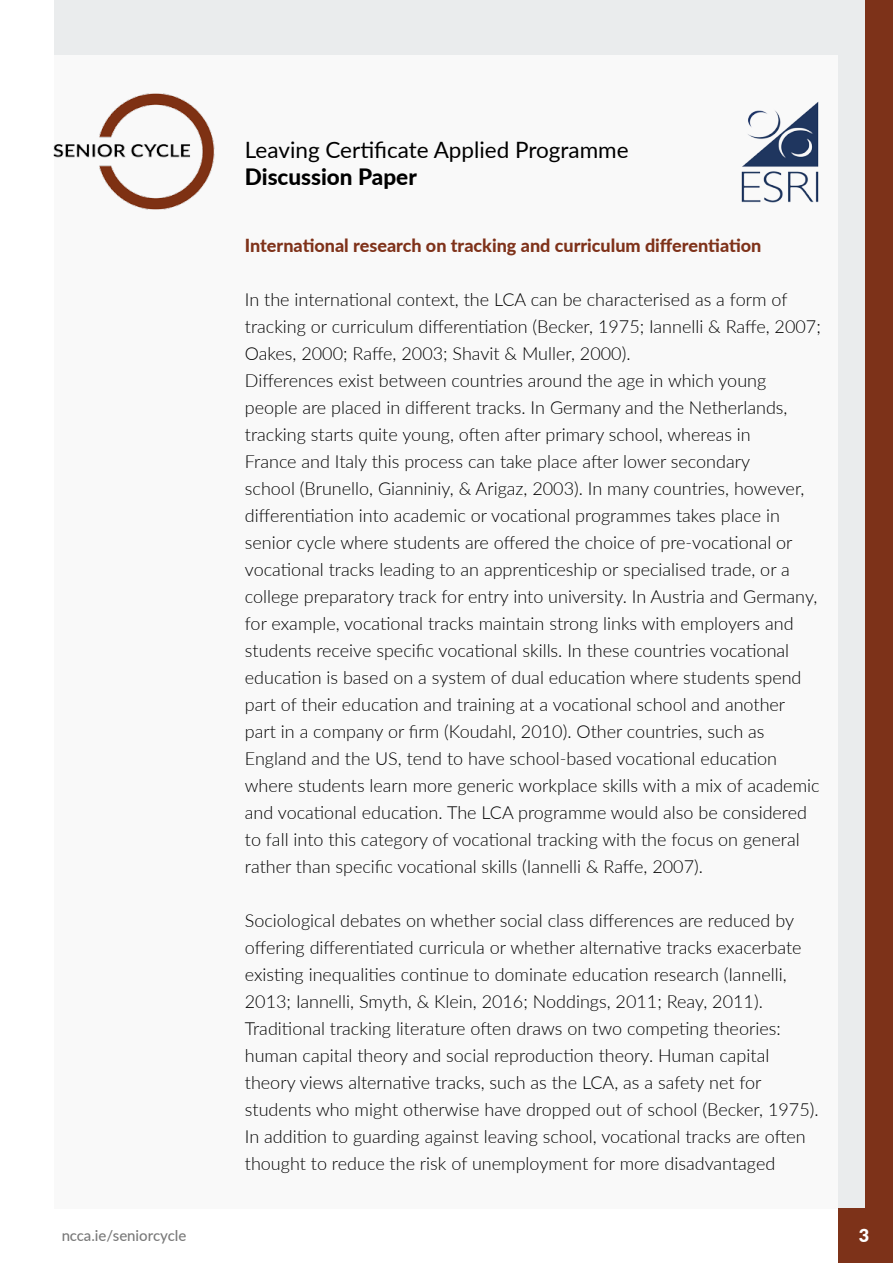
<style>
.page{position:relative;width:893px;height:1263px;background:#fff}
.page>*{position:absolute;margin:0;border:0;box-sizing:border-box;transform-origin:0 0}
.t1{font:22.5px "Lato";color:#000}
.t2{font:800 22.5px "Lato";color:#000}
.t3{font:300 18px/27px "Lato";color:#000}
.t4{font:800 18px "Lato";color:#7f321a}
.t5{font:900 18px "Lato";color:#fff}
.t6{font:500 15px "Lato";color:#000}
</style>
<div class="page">
<div style="left:54px;top:0;width:812px;height:1209px;background:#eaeced"></div>
<div style="left:34px;top:55px;width:804px;height:1161px;background:#fff"></div>
<div style="left:866px;top:0;width:27px;height:1263px;background:#7d3219"></div>
<div style="left:838px;top:1209px;width:55px;height:54px;background:#7d3219"></div>
<img style="left:53px;top:93px;width:162px;height:117px">
<img style="left:741px;top:101px;width:78px;height:102px">
<p class="t6" style="left:61px;top:1224px;width:127px">ncca.ie/seniorcycle</p>
<p class="t1" style="left:245px;top:134px;width:385px">Leaving Certificate Applied Programme</p>
<p class="t2" style="left:245px;top:160px;width:173px">Discussion Paper</p>
<p class="t4" style="left:245px;top:232px;width:518px">International research on tracking and curriculum differentiation</p>
<p class="t3" style="left:245px;top:285px;width:577px">In the international context, the LCA can be characterised as a form of tracking or curriculum differentiation (Becker, 1975; Iannelli &amp; Raffe, 2007; Oakes, 2000; Raffe, 2003; Shavit &amp; Muller, 2000).<br>Differences exist between countries around the age in which young people are placed in different tracks. In Germany and the Netherlands, tracking starts quite young, often after primary school, whereas in<br>France and Italy this process can take place after lower secondary<br>school (Brunello, Gianniniy, &amp; Arigaz, 2003). In many countries, however, differentiation into academic or vocational programmes takes place in senior cycle where students are offered the choice of pre-vocational or vocational tracks leading to an apprenticeship or specialised trade, or a college preparatory track for entry into university. In Austria and Germany, for example, vocational tracks maintain strong links with employers and students receive specific vocational skills. In these countries vocational education is based on a system of dual education where students spend part of their education and training at a vocational school and another part in a company or firm (Koudahl, 2010). Other countries, such as England and the US, tend to have school-based vocational education where students learn more generic workplace skills with a mix of academic and vocational education. The LCA programme would also be considered to fall into this category of vocational tracking with the focus on general rather than specific vocational skills (Iannelli &amp; Raffe, 2007).</p>
<p class="t3" style="left:245px;top:906px;width:575px">Sociological debates on whether social class differences are reduced by offering differentiated curricula or whether alternative tracks exacerbate existing inequalities continue to dominate education research (Iannelli, 2013; Iannelli, Smyth, &amp; Klein, 2016; Noddings, 2011; Reay, 2011).<br>Traditional tracking literature often draws on two competing theories: human capital theory and social reproduction theory. Human capital theory views alternative tracks, such as the LCA, as a safety net for students who might otherwise have dropped out of school (Becker, 1975).<br>In addition to guarding against leaving school, vocational tracks are often thought to reduce the risk of unemployment for more disadvantaged</p>
<p class="t5" style="left:859px;top:1222px;width:12px">3</p>
</div>
